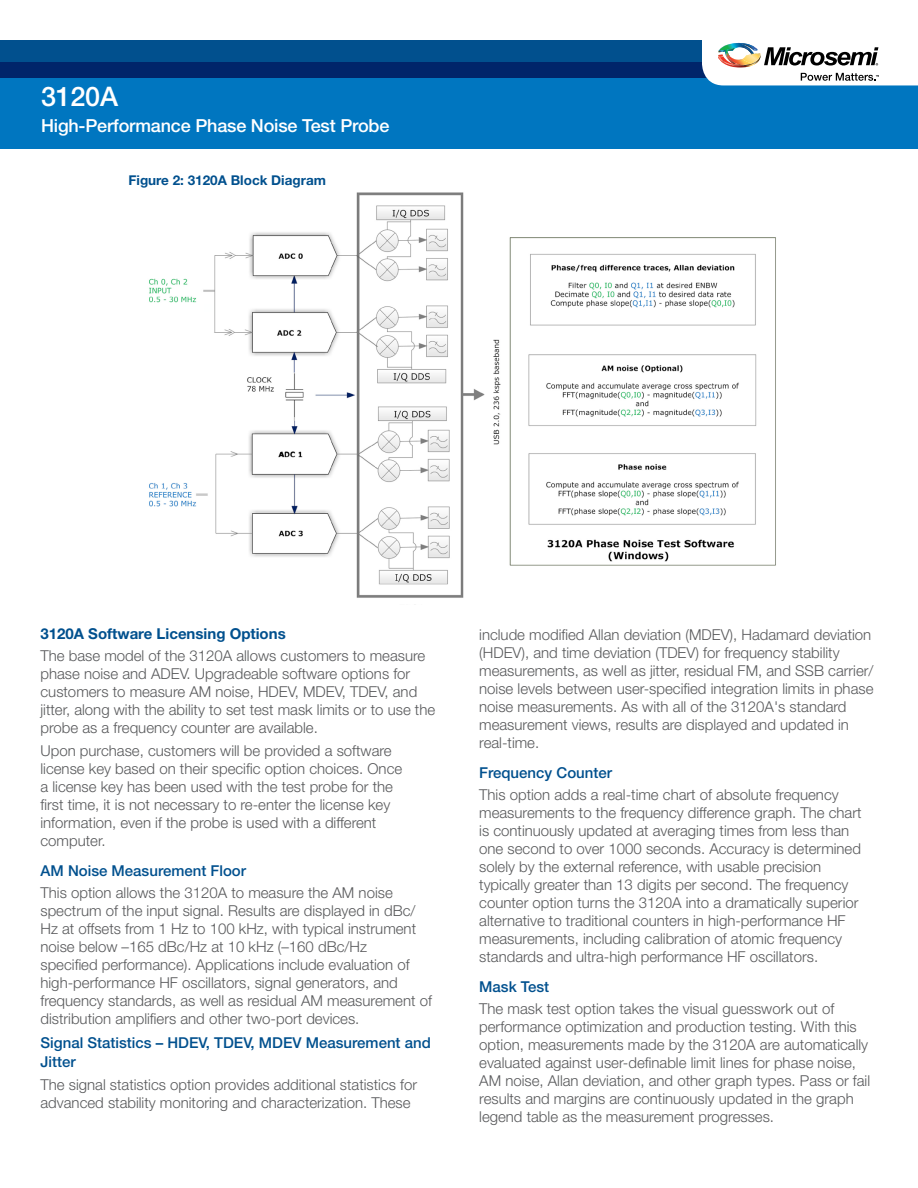
<style>
.page{position:relative;width:918px;height:1188px;background:#fff}
.page>*{position:absolute;margin:0;border:0;box-sizing:border-box;transform-origin:0 0}
.t1{font:500 27px "Helvetica Neue LT Std";letter-spacing:-.01em;color:#fff}
.t2{font:500 18px "Helvetica Neue LT Std";letter-spacing:-.01em;color:#fff}
.t3{font:300 15px/18px "Helvetica Neue LT Std";color:#58595b}
.t4{font:500 15px/19.5px "Helvetica Neue LT Std";color:#01508e}
.t5{font:700 15px "Helvetica Neue LT Std";color:#01508e}
.t6{font:700 13.5px "Helvetica Neue LT Std";color:#01508e}
</style>
<div class="page">
<div style="left:0;top:62px;width:918px;height:86px;background:#0076c0"></div>
<svg style="left:0;top:40px;width:702px;height:38px;background:#003d7e"></svg>
<svg style="left:702px;top:42px;width:216px;height:43px"></svg>
<img style="left:149px;top:192px;width:627px;height:406px">
<h1 class="t1" style="left:41px;top:80px;width:78px">3120A</h1>
<p class="t2" style="left:41px;top:114px;width:350px">High-Performance Phase Noise Test Probe</p>
<p class="t6" style="left:129px;top:172px;width:199px">Figure 2: 3120A Block Diagram</p>
<p class="t5" style="left:40px;top:625px;width:247px">3120A Software Licensing Options</p>
<p class="t3" style="left:40px;top:647px;width:396px">The base model of the 3120A allows customers to measure phase noise and ADEV. Upgradeable software options for customers to measure AM noise, HDEV, MDEV, TDEV, and jitter, along with the ability to set test mask limits or to use the probe as a frequency counter are available.</p>
<p class="t3" style="left:40px;top:741px;width:363px">Upon purchase, customers will be provided a software license key based on their specific option choices. Once a license key has been used with the test probe for the first time, it is not necessary to re-enter the license key information, even if the probe is used with a different computer.</p>
<p class="t4" style="left:40px;top:860px;width:207px">AM Noise Measurement Floor</p>
<p class="t3" style="left:40px;top:883px;width:393px">This option allows the 3120A to measure the AM noise spectrum of the input signal. Results are displayed in dBc/ Hz at offsets from 1 Hz to 100 kHz, with typical instrument noise below –165 dBc/Hz at 10 kHz (–160 dBc/Hz<br>specified performance). Applications include evaluation of high-performance HF oscillators, signal generators, and frequency standards, as well as residual AM measurement of distribution amplifiers and other two-port devices.</p>
<p class="t4" style="left:40px;top:1033px;width:392px">Signal Statistics – HDEV, TDEV, MDEV Measurement and<br>Jitter</p>
<p class="t3" style="left:40px;top:1075px;width:378px">The signal statistics option provides additional statistics for advanced stability monitoring and characterization. These</p>
<p class="t3" style="left:479px;top:625px;width:396px">include modified Allan deviation (MDEV), Hadamard deviation (HDEV), and time deviation (TDEV) for frequency stability measurements, as well as jitter, residual FM, and SSB carrier/ noise levels between user-specified integration limits in phase noise measurements. As with all of the 3120A's standard measurement views, results are displayed and updated in real-time.</p>
<p class="t4" style="left:479px;top:763px;width:134px">Frequency Counter</p>
<p class="t3" style="left:479px;top:786px;width:384px">This option adds a real-time chart of absolute frequency measurements to the frequency difference graph. The chart is continuously updated at averaging times from less than one second to over 1000 seconds. Accuracy is determined solely by the external reference, with usable precision typically greater than 13 digits per second. The frequency counter option turns the 3120A into a dramatically superior alternative to traditional counters in high-performance HF measurements, including calibration of atomic frequency standards and ultra-high performance HF oscillators.</p>
<p class="t4" style="left:479px;top:977px;width:72px">Mask Test</p>
<p class="t3" style="left:479px;top:1000px;width:392px">The mask test option takes the visual guesswork out of performance optimization and production testing. With this option, measurements made by the 3120A are automatically evaluated against user-definable limit lines for phase noise, AM noise, Allan deviation, and other graph types. Pass or fail results and margins are continuously updated in the graph legend table as the measurement progresses.</p>
</div>
